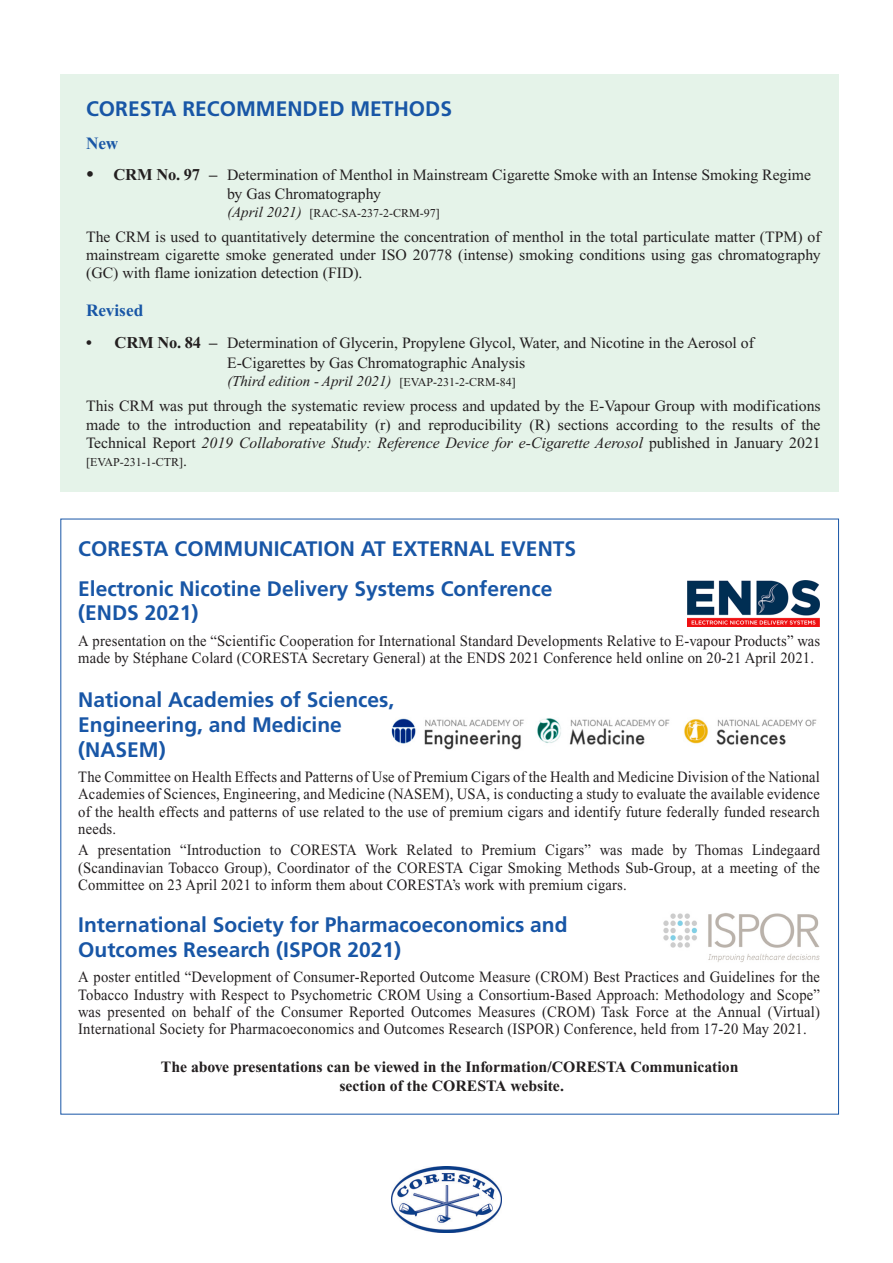
<style>
.page{position:relative;width:893px;height:1263px;background:#fff}
.page>*{position:absolute;margin:0;border:0;box-sizing:border-box;transform-origin:0 0}
.t1{font:700 21px/24.8px "Frutiger";color:#1856a6}
.t2{font:700 17.25px "Times New Roman";color:#1856a6}
.t3{font:15.75px/17.2px "Times New Roman";letter-spacing:.01em;color:#231f20;text-align:justify;scale:.93 1}
.t4{font:15.75px/18.1px "Times New Roman";letter-spacing:.01em;color:#231f20}
.t5{font:700 15.75px/18.9px "Times New Roman";color:#231f20;text-align:center}
.t6{font:italic 15px "Times New Roman";color:#231f20}
.t7{font:12px "Times New Roman";color:#231f20}
.s1{font-family:"Arial";font-size:22.5px}
.s2{font-weight:700;font-size:16.5px}
.s3{font-style:italic;font-size:15px}
.s4{font-style:normal;font-size:12px}
.s5{font-style:italic}
.s6{font-size:15.75px}
</style>
<div class="page">
<img style="left:392px;top:1167px;width:109px;height:65px">
<div style="left:61px;top:74px;width:778px;height:418px;background:#e5f3e9"></div>
<img style="left:687px;top:580px;width:132px;height:46px">
<img style="left:663px;top:913px;width:157px;height:49px">
<img style="left:391px;top:718px;width:426px;height:32px">
<h1 class="t1" style="left:86px;top:96px;width:367px">CORESTA RECOMMENDED METHODS</h1>
<p class="t2" style="left:86px;top:134px;width:34px">New</p>
<p class="t4" style="left:227px;top:166px;width:585px;text-indent:-141px"><span class="s1">•</span> <span class="s2">CRM No. 97 –</span> Determination of Menthol in Mainstream Cigarette Smoke with an Intense Smoking Regime by Gas Chromatography</p>
<p class="t7" style="left:227px;top:206px;width:214px"><span class="s3">(April 2021)</span> [RAC-SA-237-2-CRM-97]</p>
<p class="t4" style="left:86px;top:228px;width:736px;text-align:justify">The CRM is used to quantitatively determine the concentration of menthol in the total particulate matter (TPM) of mainstream cigarette smoke generated under ISO 20778 (intense) smoking conditions using gas chromatography (GC) with flame ionization detection (FID).</p>
<p class="t2" style="left:86px;top:301px;width:59px">Revised</p>
<p class="t4" style="left:227px;top:333px;width:528px;line-height:19.5px;text-indent:-141px"><span class="s2">• CRM No. 84 –</span> Determination of Glycerin, Propylene Glycol, Water, and Nicotine in the Aerosol of<br>E-Cigarettes by Gas Chromatographic Analysis</p>
<p class="t6" style="left:227px;top:373px;width:290px">(Third edition - April 2021) <span class="s4">[EVAP-231-2-CRM-84]</span></p>
<p class="t4" style="left:86px;top:397px;width:736px;text-align:justify">This CRM was put through the systematic review process and updated by the E-Vapour Group with modifications made to the introduction and repeatability (r) and reproducibility (R) sections according to the results of the Technical Report <span class="s5">2019 Collaborative Study: Reference Device for e-Cigarette Aerosol</span> published in January 2021</p>
<p class="t7" style="left:86px;top:455px;width:102px">[EVAP-231-1-CTR]<span class="s6">.</span></p>
<h1 class="t1" style="left:78px;top:529px;width:499px;line-height:39.5px">CORESTA COMMUNICATION AT EXTERNAL EVENTS<br>Electronic Nicotine Delivery Systems Conference</h1>
<h1 class="t1" style="left:78px;top:601px;width:122px">(ENDS 2021)</h1>
<p class="t3" style="left:78px;top:632px;width:799px">A presentation on the “Scientific Cooperation for International Standard Developments Relative to E-vapour Products” was made by Stéphane Colard (CORESTA Secretary General) at the ENDS 2021 Conference held online on 20-21 April 2021.</p>
<h1 class="t1" style="left:78px;top:687px;width:318px">National Academies of Sciences,<br>Engineering, and Medicine (NASEM)</h1>
<p class="t3" style="left:78px;top:768px;width:799px">The Committee on Health Effects and Patterns of Use of Premium Cigars of the Health and Medicine Division of the National Academies of Sciences, Engineering, and Medicine (NASEM), USA, is conducting a study to evaluate the available evidence of the health effects and patterns of use related to the use of premium cigars and identify future federally funded research needs.</p>
<p class="t3" style="left:78px;top:841px;width:799px">A presentation “Introduction to CORESTA Work Related to Premium Cigars” was made by Thomas Lindegaard (Scandinavian Tobacco Group), Coordinator of the CORESTA Cigar Smoking Methods Sub-Group, at a meeting of the Committee on 23 April 2021 to inform them about CORESTA’s work with premium cigars.</p>
<h1 class="t1" style="left:78px;top:912px;width:491px">International Society for Pharmacoeconomics and<br>Outcomes Research (ISPOR 2021)</h1>
<p class="t3" style="left:78px;top:968px;width:799px">A poster entitled “Development of Consumer-Reported Outcome Measure (CROM) Best Practices and Guidelines for the Tobacco Industry with Respect to Psychometric CROM Using a Consortium-Based Approach: Methodology and Scope” was presented on behalf of the Consumer Reported Outcomes Measures (CROM) Task Force at the Annual (Virtual)<br>International Society for Pharmacoeconomics and Outcomes Research (ISPOR) Conference, held from 17-20 May 2021.</p>
<p class="t5" style="left:161px;top:1057px;width:579px">The above presentations can be viewed in the Information/CORESTA Communication section of the CORESTA website.</p>
</div>
